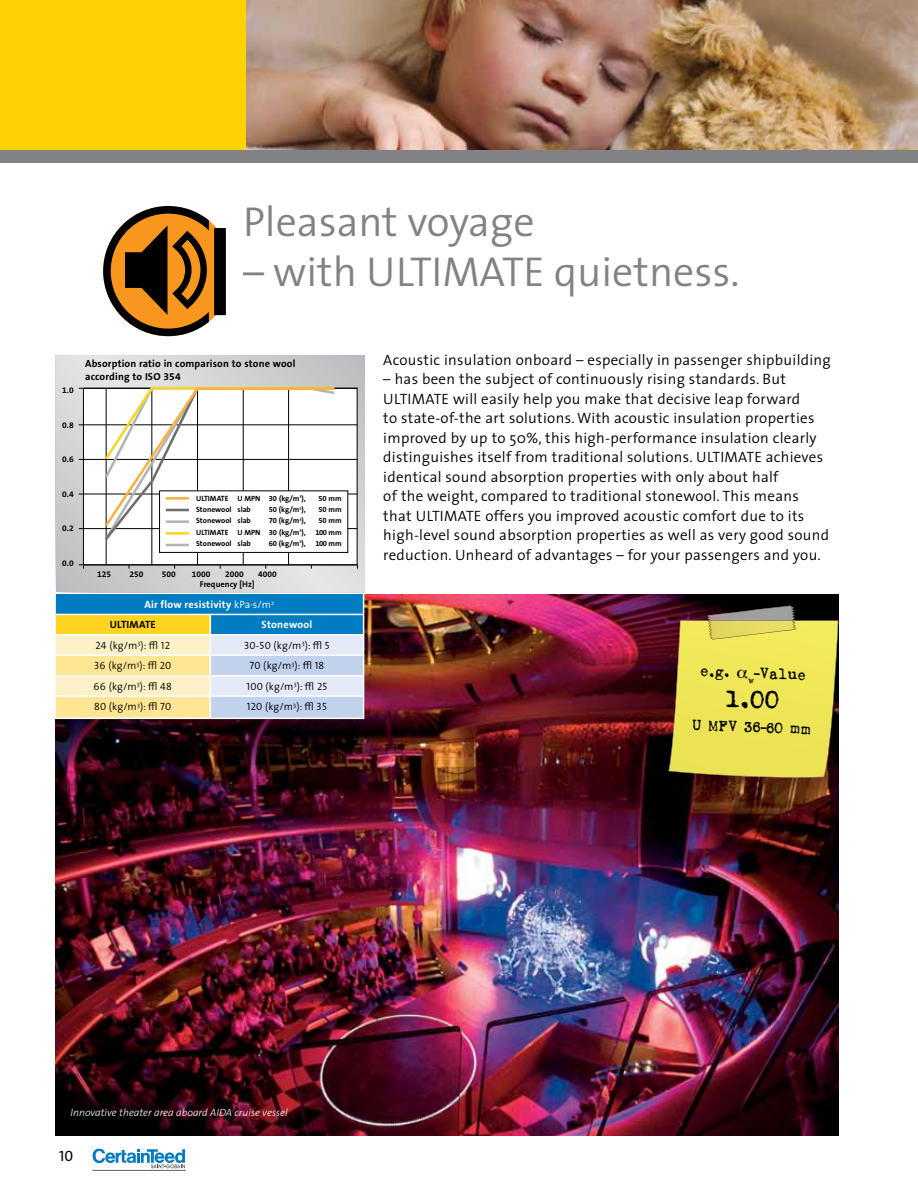
<style>
.page{position:relative;width:918px;height:1188px;background:#fff}
.page>*{position:absolute;margin:0;border:0;box-sizing:border-box;transform-origin:0 0}
.t1{font:300 42px "The Sans";color:#808285}
.t2{font:24.9px "Love Letter TW";color:#000}
.t3{font:300 15px/19.5px "The Sans";letter-spacing:.02em;color:#000}
.t4{font:15px "Love Letter TW";color:#000}
.t5{font:15px "The Sans Caps";color:#000}
.t6{font:300 10.5px "The Sans";letter-spacing:.005em;color:#000}
.t7{font:700 10.5px/20.4px "The Sans";letter-spacing:.02em;color:#fff}
.t8{font:italic 300 10.5px "The Sans";color:#fff}
.t9{font:700 10.35px/12.9px "The Sans B7";letter-spacing:.015em;color:#000}
.t10{font:700 8.4px "The Sans B7";color:#000}
.t11{font:700 7.65px "The Sans B7";color:#000}
.s1{font-weight:300}
.s2{color:#000}
.s3{font-family:"The Sans Semi Light Caps";font-weight:400}
</style>
<div class="page">
<div style="left:0;top:0;width:918px;height:155px;background:#ffd200"></div>
<img style="left:246px;top:0;width:672px;height:150px">
<div style="left:0;top:150px;width:918px;height:12px;background:#808285"></div>
<img style="left:56px;top:594px;width:782px;height:541px">
<svg style="left:57px;top:356px;width:307px;height:236px;background:#cccecf"></svg>
<svg style="left:62px;top:356px;width:297px;height:236px;background:#c0c1c3"></svg>
<svg style="left:67px;top:356px;width:287px;height:236px"></svg>
<svg style="left:72px;top:356px;width:277px;height:236px"></svg>
<svg style="left:77px;top:356px;width:267px;height:236px;background:#cdced0"></svg>
<svg style="left:87px;top:356px;width:247px;height:236px;background:#d1d2d4"></svg>
<div style="left:83px;top:388px;width:274px;height:177px;background:#fff"></div>
<div style="left:83px;top:388px;width:274px;height:177px;border:1px solid #000"></div>
<hr style="left:79px;top:424px;width:279px;height:1px;background:#000">
<hr style="left:79px;top:459px;width:279px;height:1px;background:#000">
<hr style="left:79px;top:494px;width:279px;height:1px;background:#000">
<hr style="left:79px;top:528px;width:279px;height:1px;background:#000">
<hr style="left:79px;top:564px;width:279px;height:1px;background:#000">
<hr style="left:106px;top:388px;width:1px;height:176px;background:#000">
<hr style="left:151px;top:388px;width:1px;height:176px;background:#000">
<hr style="left:197px;top:388px;width:1px;height:176px;background:#000">
<hr style="left:243px;top:388px;width:1px;height:176px;background:#000">
<hr style="left:288px;top:388px;width:1px;height:177px;background:#000">
<div style="left:160px;top:491px;width:188px;height:61px;background:#fff"></div>
<div style="left:159px;top:490px;width:189px;height:63px;border:1px solid #000"></div>
<hr style="left:166px;top:544px;width:23px;height:2px;background:#b1b4b6">
<hr style="left:79px;top:388px;width:279px;height:1px;background:#000">
<svg style="left:103px;top:385px;width:234px;height:158px"></svg>
<svg style="left:55px;top:594px;width:309px;height:124px;background:#b5ccc2"></svg>
<hr style="left:54px;top:718px;width:156px;height:1px;background:#fff">
<hr style="left:210px;top:718px;width:154px;height:1px;background:#fff">
<svg style="left:103px;top:206px;width:123px;height:130px"></svg>
<svg style="left:93px;top:1148px;width:92px;height:20px"></svg>
<hr style="left:93px;top:1170px;width:93px;height:1px;background:#5f6062">
<svg style="left:669px;top:606px;width:169px;height:171px;background:#d1c650"></svg>
<h1 class="t1" style="left:243px;top:187px;width:293px">Pleasant voyage</h1>
<h1 class="t1" style="left:243px;top:237px;width:498px">– with ULTIMATE quietness.</h1>
<p class="t10" style="left:62px;top:386px;width:13px">1.0</p>
<p class="t10" style="left:62px;top:420px;width:13px">0.8</p>
<p class="t10" style="left:62px;top:455px;width:13px">0.6</p>
<p class="t10" style="left:62px;top:489px;width:13px">0.4</p>
<p class="t10" style="left:62px;top:524px;width:13px">0.2</p>
<p class="t10" style="left:62px;top:559px;width:13px">0.0</p>
<p class="t9" style="left:85px;top:358px;width:212px">Absorption ratio in comparison to stone wool according to ISO 354</p>
<p class="t11" style="left:196px;top:495px;width:111px">ULTIMATE U MPN 30 (kg/m<sup>3</sup>),</p>
<p class="t11" style="left:318px;top:495px;width:25px">50 mm</p>
<p class="t11" style="left:196px;top:506px;width:56px">Stonewool slab</p>
<p class="t11" style="left:269px;top:506px;width:38px">50 (kg/m<sup>3</sup>),</p>
<p class="t11" style="left:318px;top:506px;width:25px">50 mm</p>
<p class="t11" style="left:196px;top:517px;width:56px">Stonewool slab</p>
<p class="t11" style="left:269px;top:517px;width:38px">70 (kg/m<sup>3</sup>),</p>
<p class="t11" style="left:318px;top:517px;width:25px">50 mm</p>
<p class="t11" style="left:196px;top:528px;width:111px">ULTIMATE U MPN 30 (kg/m<sup>3</sup>),</p>
<p class="t11" style="left:315px;top:528px;width:28px">100 mm</p>
<p class="t11" style="left:196px;top:539px;width:56px">Stonewool slab</p>
<p class="t11" style="left:269px;top:539px;width:38px">60 (kg/m<sup>3</sup>),</p>
<p class="t11" style="left:315px;top:539px;width:28px">100 mm</p>
<p class="t10" style="left:97px;top:570px;width:15px">125</p>
<p class="t10" style="left:130px;top:570px;width:15px">250</p>
<p class="t10" style="left:162px;top:570px;width:15px">500</p>
<p class="t10" style="left:192px;top:570px;width:20px">1000</p>
<p class="t10" style="left:225px;top:570px;width:20px">2000</p>
<p class="t10" style="left:258px;top:570px;width:20px">4000</p>
<p class="t10" style="left:200px;top:580px;width:56px">Frequency [Hz]</p>
<p class="t7" style="left:110px;top:594px;width:166px;text-indent:35px">Air flow resistivity <span class="s1">kPa·s/m</span><sup>2<br></sup><span class="s2">ULTIMATE</span></p>
<p class="t7" style="left:262px;top:614px;width:52px">Stonewool</p>
<p class="t6" style="left:95px;top:637px;width:76px"><span class="s3">24</span> (kg/m<sup>3</sup>): ≥ <span class="s3">12</span></p>
<p class="t6" style="left:244px;top:637px;width:87px"><span class="s3">30-50</span> (kg/m<sup>3</sup>): ≥ <span class="s3">5</span></p>
<p class="t6" style="left:94px;top:657px;width:79px"><span class="s3">36</span> (kg/m<sup>3</sup>): ≥ <span class="s3">20</span></p>
<p class="t6" style="left:250px;top:657px;width:76px"><span class="s3">70</span> (kg/m<sup>3</sup>): ≥ <span class="s3">18</span></p>
<p class="t6" style="left:94px;top:678px;width:80px"><span class="s3">66</span> (kg/m<sup>3</sup>): ≥ <span class="s3">48</span></p>
<p class="t6" style="left:247px;top:678px;width:82px"><span class="s3">100</span> (kg/m<sup>3</sup>): ≥ <span class="s3">25</span></p>
<p class="t6" style="left:94px;top:698px;width:79px"><span class="s3">80</span> (kg/m<sup>3</sup>): ≥ <span class="s3">70</span></p>
<p class="t6" style="left:247px;top:698px;width:82px"><span class="s3">120</span> (kg/m<sup>3</sup>): ≥ <span class="s3">35</span></p>
<p class="t3" style="left:383px;top:350px;width:449px">Acoustic insulation onboard – especially in passenger shipbuilding</p>
<p class="t3" style="left:383px;top:369px;width:447px">– has been the subject of continuously rising standards. But ULTIMATE will easily help you make that decisive leap forward<br>to state-of-the art solutions. With acoustic insulation properties improved by up to 50%, this high-performance insulation clearly distinguishes itself from traditional solutions. ULTIMATE achieves identical sound absorption properties with only about half<br>of the weight, compared to traditional stonewool. This means that ULTIMATE offers you improved acoustic comfort due to its high-level sound absorption properties as well as very good sound reduction. Unheard of advantages – for your passengers and you.</p>
<p class="t4" style="left:701px;top:664px;width:107px;rotate:2deg">e.g. <sub>w</sub>-Value</p>
<h2 class="t2" style="left:726px;top:687px;width:56px;rotate:2deg">1.00</h2>
<p class="t4" style="left:692px;top:718px;width:121px;rotate:2deg">U MFV 36-60 mm</p>
<p class="t8" style="left:71px;top:1104px;width:219px">Innovative theater area aboard AIDA cruise vessel</p>
<p class="t5" style="left:59px;top:1144px;width:16px">10</p>
</div>
